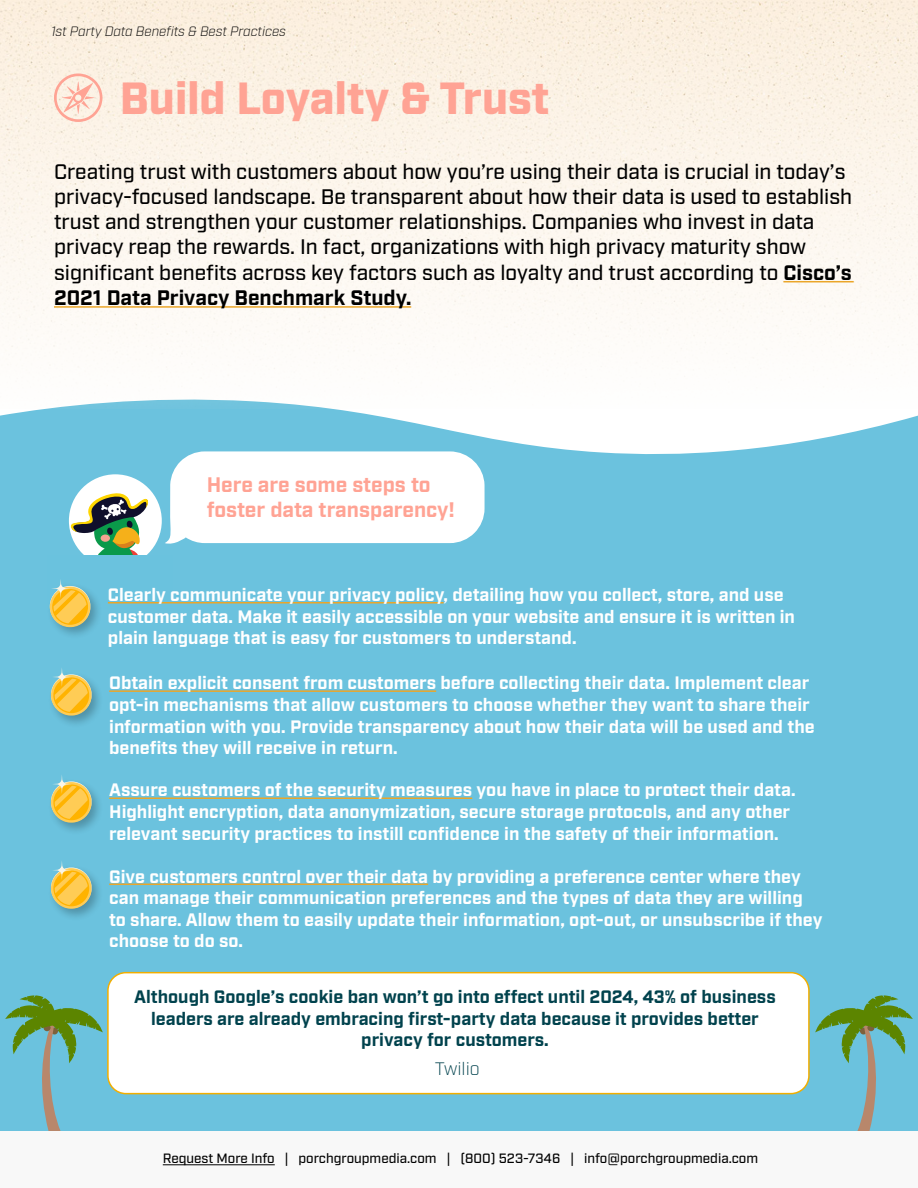
<style>
.page{position:relative;width:918px;height:1188px;background:#fff}
.page>*{position:absolute;margin:0;border:0;box-sizing:border-box;transform-origin:0 0}
.t1{font:900 45px "Industry";color:#ffa394}
.t2{font:500 21px/25.2px "Industry";color:#000}
.t3{font:700 21px/25.2px "Industry";color:#ffa394}
.t4{font:700 18px/21.6px "Industry";color:#fff}
.t5{font:700 18px/21.6px "Industry";color:#00424d;text-align:center}
.t6{font:300 18px "Industry";color:#00424d}
.t7{font:500 13.5px "Industry";color:#000}
.t8{font:italic 300 13.5px "Industry";color:#000}
.s1{font-weight:700}
</style>
<div class="page">
<div style="left:0;top:730px;width:918px;height:402px;background:#6bc2de"></div>
<div style="left:108px;top:973px;width:701px;height:121px;background:#fff;border-radius:18px"></div>
<div style="left:107px;top:972px;width:703px;height:122px;border:2px solid #f2ae00;border-radius:18px"></div>
<div style="left:0;top:408px;width:918px;height:391px;background:#6bc2de"></div>
<img style="left:0;top:0;width:918px;height:408px">
<hr style="left:783px;top:281px;width:71px;height:1px;background:#eba629">
<hr style="left:54px;top:306px;width:357px;height:2px;background:#eba629">
<svg style="left:54px;top:74px;width:48px;height:48px;background:#fbdacc"></svg>
<div style="left:69px;top:474px;width:93px;height:93px;background:#fff;border-radius:50%"></div>
<div style="left:47px;top:556px;width:125px;height:53px;background:#6ac2de"></div>
<svg style="left:165px;top:451px;width:320px;height:95px"></svg>
<hr style="left:108px;top:602px;width:336px;height:2px;background:#eba629">
<div style="left:47px;top:578px;width:56px;height:62px;background:#000;opacity:.25"></div>
<svg style="left:50px;top:490px;width:101px;height:137px"></svg>
<hr style="left:109px;top:690px;width:327px;height:2px;background:#eba629">
<div style="left:48px;top:666px;width:57px;height:62px;background:#000;opacity:.25"></div>
<svg style="left:51px;top:667px;width:40px;height:49px;background:#cec16e"></svg>
<hr style="left:109px;top:797px;width:363px;height:2px;background:#eba629">
<div style="left:48px;top:773px;width:57px;height:62px;background:#000;opacity:.25"></div>
<svg style="left:51px;top:774px;width:40px;height:49px"></svg>
<hr style="left:109px;top:884px;width:319px;height:1px;background:#eba629">
<div style="left:48px;top:859px;width:57px;height:63px;background:#000;opacity:.25"></div>
<svg style="left:51px;top:860px;width:40px;height:49px"></svg>
<svg style="left:815px;top:995px;width:98px;height:136px"></svg>
<svg style="left:5px;top:995px;width:98px;height:136px"></svg>
<div style="left:0;top:1132px;width:918px;height:56px;background:#f8f8f8"></div>
<hr style="left:163px;top:1164px;width:112px;height:1px;background:#000">
<p class="t8" style="left:51px;top:23px;width:237px">1st Party Data Benefits &amp; Best Practices</p>
<h1 class="t1" style="left:120px;top:71px;width:431px">Build Loyalty &amp; Trust</h1>
<p class="t2" style="left:54px;top:160px;width:800px">Creating trust with customers about how you’re using their data is crucial in today’s privacy-focused landscape. Be transparent about how their data is used to establish trust and strengthen your customer relationships. Companies who invest in data privacy reap the rewards. In fact, organizations with high privacy maturity show significant benefits across key factors such as loyalty and trust according to <span class="s1">Cisco’s 2021 Data Privacy Benchmark Study.</span></p>
<p class="t3" style="left:207px;top:473px;width:249px">Here are some steps to foster data transparency!</p>
<p class="t4" style="left:108px;top:585px;width:689px">Clearly communicate your privacy policy, detailing how you collect, store, and use customer data. Make it easily accessible on your website and ensure it is written in plain language that is easy for customers to understand.</p>
<p class="t4" style="left:109px;top:673px;width:707px">Obtain explicit consent from customers before collecting their data. Implement clear opt-in mechanisms that allow customers to choose whether they want to share their information with you. Provide transparency about how their data will be used and the benefits they will receive in return.</p>
<p class="t4" style="left:109px;top:780px;width:688px">Assure customers of the security measures you have in place to protect their data.<br>Highlight encryption, data anonymization, secure storage protocols, and any other relevant security practices to instill confidence in the safety of their information.</p>
<p class="t4" style="left:109px;top:866px;width:715px">Give customers control over their data by providing a preference center where they can manage their communication preferences and the types of data they are willing to share. Allow them to easily update their information, opt-out, or unsubscribe if they choose to do so.</p>
<p class="t5" style="left:134px;top:987px;width:643px">Although Google’s cookie ban won’t go into effect until 2024, 43% of business leaders are already embracing first-party data because it provides better privacy for customers.</p>
<p class="t6" style="left:435px;top:1058px;width:46px">Twilio</p>
<p class="t7" style="left:163px;top:1151px;width:597px">Request More Info | porchgroupmedia.com | (800) 523-7346 | info@porchgroupmedia.com</p>
</div>
